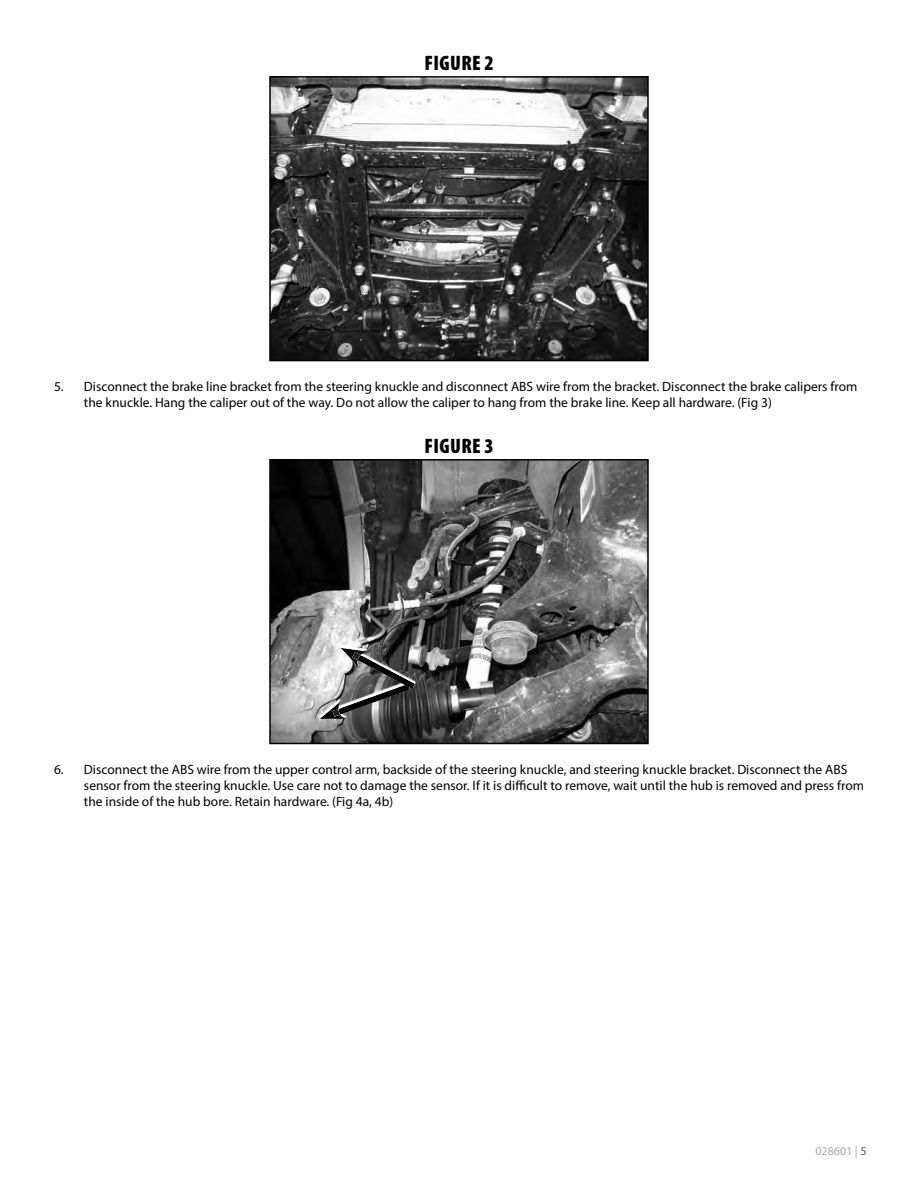
<style>
.page{position:relative;width:918px;height:1188px;background:#fff}
.page>*{position:absolute;margin:0;border:0;box-sizing:border-box;transform-origin:0 0}
.t1{font:900 condensed 21px "Myriad Pro";letter-spacing:.02em;color:#000}
.t2{font:13.5px/16.2px "Myriad Pro";color:#000}
.t3{font:12px "Myriad Pro";color:#a7a9ac}
.s1{color:#58595b}
</style>
<div class="page">
<img style="left:272px;top:79px;width:374px;height:279px">
<div style="left:269px;top:76px;width:380px;height:285px;border:2px solid #000"></div>
<img style="left:272px;top:462px;width:374px;height:279px">
<div style="left:269px;top:459px;width:380px;height:285px;border:2px solid #000"></div>
<svg style="left:318px;top:636px;width:99px;height:91px;background:#757575"></svg>
<h1 class="t1" style="left:424px;top:51px;width:71px">FIGURE 2</h1>
<p class="t2" style="left:84px;top:378px;width:775px;text-indent:-30px">5. Disconnect the brake line bracket from the steering knuckle and disconnect ABS wire from the bracket. Disconnect the brake calipers from the knuckle. Hang the caliper out of the way. Do not allow the caliper to hang from the brake line. Keep all hardware. (Fig 3)</p>
<h1 class="t1" style="left:424px;top:434px;width:71px">FIGURE 3</h1>
<p class="t2" style="left:84px;top:761px;width:782px;text-indent:-30px">6. Disconnect the ABS wire from the upper control arm, backside of the steering knuckle, and steering knuckle bracket. Disconnect the ABS sensor from the steering knuckle. Use care not to damage the sensor. If it is difficult to remove, wait until the hub is removed and press from the inside of the hub bore. Retain hardware. (Fig 4a, 4b)</p>
<p class="t3" style="left:815px;top:1143px;width:53px">028601 | <span class="s1">5</span></p>
</div>
